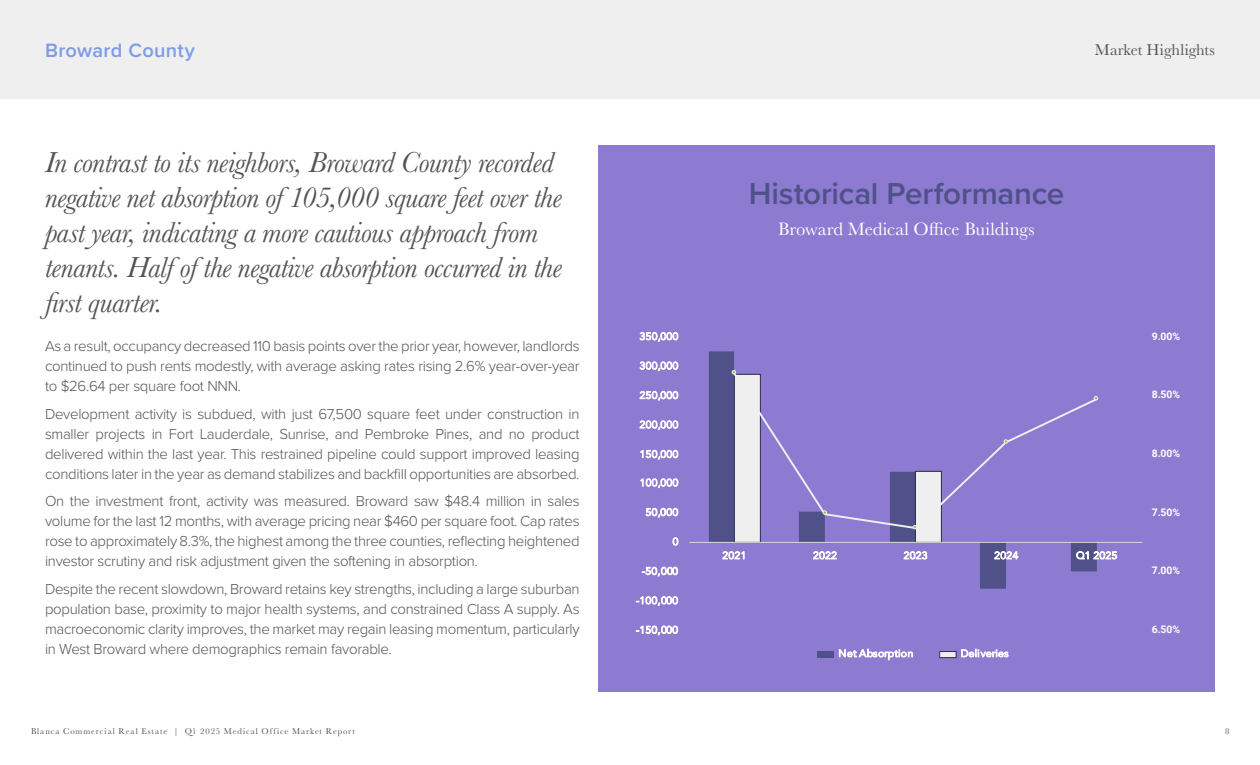
<style>
.page{position:relative;width:1260px;height:765px;background:#fff}
.page>*{position:absolute;margin:0;border:0;box-sizing:border-box;transform-origin:0 0}
.t1{font:600 31.38px "Proxima Nova";letter-spacing:-.005em;color:#4f5188}
.t2{font:italic 30px/35px "Baskerville";letter-spacing:-.02em;color:#545454}
.t3{font:600 20px "Proxima Nova";letter-spacing:.015em;color:#7d9be7}
.t4{font:18.62px "Baskerville";color:#fff}
.t5{font:16.25px "Baskerville";color:#545454}
.t6{font:300 15px/20px "Proxima Nova";letter-spacing:-.02em;color:#545454;text-align:justify}
.t7{font:700 10.38px "Roboto";letter-spacing:.01em;color:#fff}
.t8{font:10.25px "Avenir";letter-spacing:.025em;color:#fff}
.t9{font:8.75px "Baskerville";letter-spacing:.1em;color:#545454}
</style>
<div class="page">
<div style="left:0;top:0;width:1260px;height:98px;background:#efeff0"></div>
<div style="left:598px;top:146px;width:617px;height:546px;background:#8c7bd0"></div>
<svg style="left:709px;top:351px;width:388px;height:238px"></svg>
<hr style="left:689px;top:542px;width:453px;height:1px;background:#d9d9d9">
<svg style="left:731px;top:370px;width:368px;height:160px"></svg>
<svg style="left:732px;top:370px;width:210px;height:173px"></svg>
<svg style="left:1004px;top:439px;width:4px;height:5px"></svg>
<svg style="left:1094px;top:396px;width:4px;height:4px"></svg>
<div style="left:817px;top:651px;width:17px;height:6px;background:#4f5188"></div>
<div style="left:940px;top:652px;width:16px;height:6px;background:#efeff0"></div>
<div style="left:939px;top:651px;width:17px;height:7px;border:1px solid #2c2a48"></div>
<h3 class="t3" style="left:45px;top:35px;width:151px">Broward County</h3>
<p class="t5" style="left:1095px;top:39px;width:122px">Market Highlights</p>
<h2 class="t2" style="left:45px;top:145px;width:518px">In contrast to its neighbors, Broward County recorded negative net absorption of 105,000 square feet over the past year, indicating a more cautious approach from tenants. Half of the negative absorption occurred in the first quarter.</h2>
<p class="t6" style="left:45px;top:335px;width:536px">As a result, occupancy decreased 110 basis points over the prior year, however, landlords continued to push rents modestly, with average asking rates rising 2.6% year-over-year to $26.64 per square foot NNN.</p>
<p class="t6" style="left:45px;top:403px;width:536px">Development activity is subdued, with just 67,500 square feet under construction in smaller projects in Fort Lauderdale, Sunrise, and Pembroke Pines, and no product delivered within the last year. This restrained pipeline could support improved leasing conditions later in the year as demand stabilizes and backfill opportunities are absorbed.</p>
<p class="t6" style="left:45px;top:490px;width:536px">On the investment front, activity was measured. Broward saw $48.4 million in sales volume for the last 12 months, with average pricing near $460 per square foot. Cap rates rose to approximately 8.3%, the highest among the three counties, reflecting heightened investor scrutiny and risk adjustment given the softening in absorption.</p>
<p class="t6" style="left:45px;top:578px;width:536px">Despite the recent slowdown, Broward retains key strengths, including a large suburban population base, proximity to major health systems, and constrained Class A supply. As macroeconomic clarity improves, the market may regain leasing momentum, particularly in West Broward where demographics remain favorable.</p>
<p class="t8" style="left:640px;top:330px;width:40px">350,000</p>
<p class="t8" style="left:640px;top:360px;width:40px">300,000</p>
<p class="t8" style="left:640px;top:389px;width:40px">250,000</p>
<p class="t8" style="left:640px;top:419px;width:40px">200,000</p>
<p class="t8" style="left:640px;top:448px;width:40px">150,000</p>
<p class="t8" style="left:640px;top:477px;width:40px">100,000</p>
<p class="t8" style="left:646px;top:506px;width:34px">50,000</p>
<p class="t8" style="left:673px;top:535px;width:7px">0</p>
<p class="t8" style="left:642px;top:565px;width:38px">-50,000</p>
<p class="t8" style="left:636px;top:594px;width:44px">-100,000</p>
<p class="t8" style="left:636px;top:624px;width:44px">-150,000</p>
<h1 class="t1" style="left:749px;top:170px;width:317px">Historical Performance</h1>
<p class="t4" style="left:778px;top:217px;width:258px">Broward Medical Office Buildings</p>
<p class="t8" style="left:722px;top:549px;width:25px">2021</p>
<p class="t8" style="left:813px;top:549px;width:25px">2022</p>
<p class="t8" style="left:904px;top:549px;width:25px">2023</p>
<p class="t8" style="left:994px;top:549px;width:25px">2024</p>
<p class="t8" style="left:1076px;top:549px;width:43px">Q1 2025</p>
<p class="t8" style="left:838px;top:647px;width:77px">Net Absorption</p>
<p class="t8" style="left:961px;top:647px;width:49px">Deliveries</p>
<p class="t7" style="left:1152px;top:329px;width:30px">9.00%</p>
<p class="t7" style="left:1152px;top:387px;width:30px">8.50%</p>
<p class="t7" style="left:1152px;top:446px;width:30px">8.00%</p>
<p class="t7" style="left:1152px;top:505px;width:30px">7.50%</p>
<p class="t7" style="left:1152px;top:563px;width:30px">7.00%</p>
<p class="t7" style="left:1152px;top:622px;width:30px">6.50%</p>
<p class="t9" style="left:31px;top:726px;width:326px">Blanca Commercial Real Estate | Q1 2025 Medical Office Market Report</p>
<p class="t9" style="left:1225px;top:726px;width:6px">8</p>
</div>
